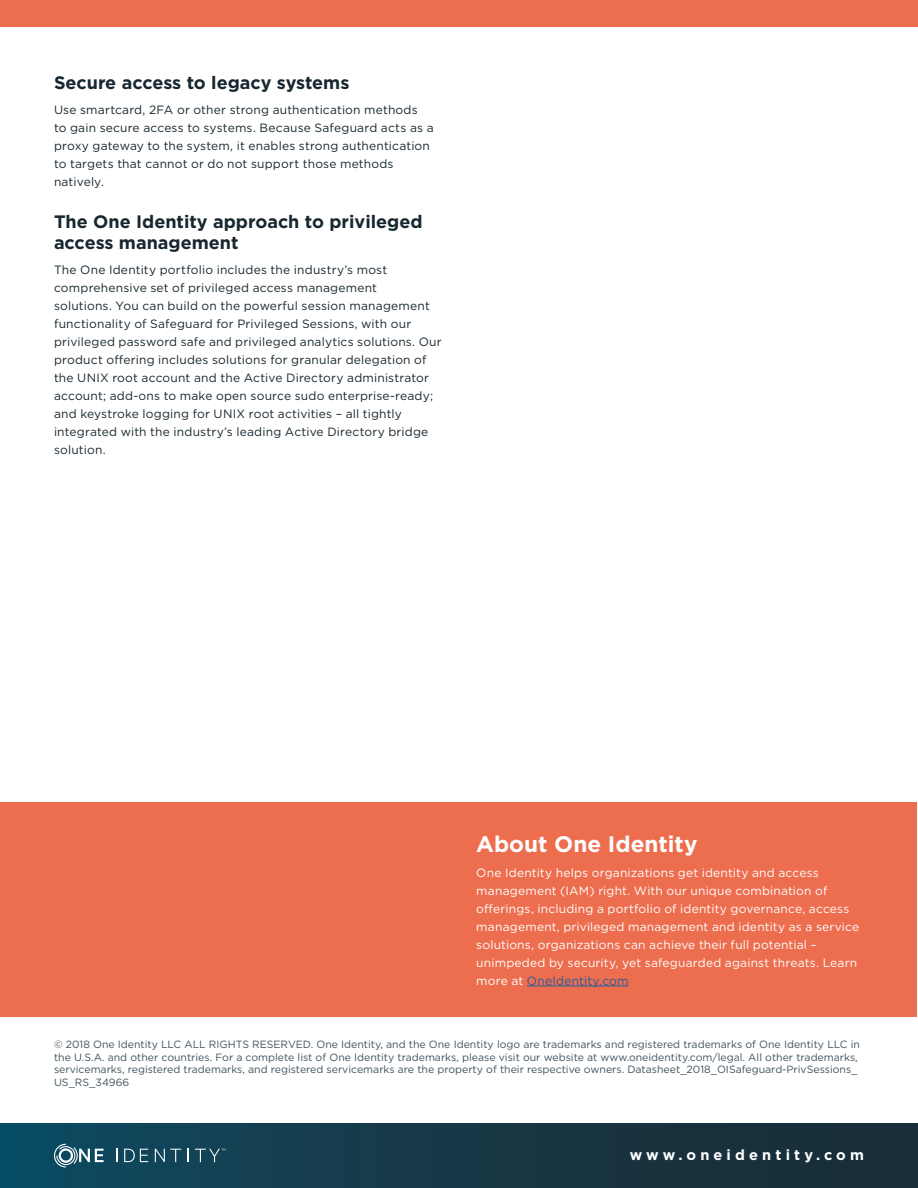
<style>
.page{position:relative;width:918px;height:1188px;background:#fff}
.page>*{position:absolute;margin:0;border:0;box-sizing:border-box;transform-origin:0 0}
.t1{font:700 22.5px "Gotham";color:#fff}
.t2{font:700 18px/21.6px "Gotham";color:#17272f}
.t3{font:700 14.55px "Gotham";letter-spacing:.285em;color:#fff}
.t4{font:12px/18px "Gotham";letter-spacing:.015em;color:#17272f}
.t5{font:12px/18px "Gotham";letter-spacing:.015em;color:#fff}
.t6{font:10.5px/12.6px "Gotham";color:#40535d}
.s1{color:#215e9e}
</style>
<div class="page">
<div style="left:0;top:1123px;width:918px;height:65px;background:linear-gradient(to right,#0e495f,#1b2a32)"></div>
<div style="left:0;top:0;width:918px;height:27px;background:#ed6e4e"></div>
<svg style="left:116px;top:1149px;width:2px;height:13px"></svg>
<svg style="left:124px;top:1149px;width:24px;height:13px"></svg>
<svg style="left:155px;top:1149px;width:26px;height:13px"></svg>
<svg style="left:187px;top:1149px;width:2px;height:13px"></svg>
<svg style="left:195px;top:1149px;width:31px;height:13px"></svg>
<svg style="left:54px;top:1144px;width:50px;height:23px"></svg>
<div style="left:1px;top:802px;width:916px;height:215px;background:#ed6e4e"></div>
<hr style="left:527px;top:986px;width:102px;height:1px;background:#215e9e">
<h2 class="t2" style="left:54px;top:72px;width:297px">Secure access to legacy systems</h2>
<p class="t4" style="left:54px;top:100px;width:381px">Use smartcard, 2FA or other strong authentication methods<br>to gain secure access to systems. Because Safeguard acts as a proxy gateway to the system, it enables strong authentication to targets that cannot or do not support those methods natively.</p>
<h2 class="t2" style="left:54px;top:210px;width:370px">The One Identity approach to privileged access management</h2>
<p class="t4" style="left:54px;top:260px;width:389px">The One Identity portfolio includes the industry’s most comprehensive set of privileged access management<br>solutions. You can build on the powerful session management functionality of Safeguard for Privileged Sessions, with our privileged password safe and privileged analytics solutions. Our product offering includes solutions for granular delegation of the UNIX root account and the Active Directory administrator account; add-ons to make open source sudo enterprise-ready; and keystroke logging for UNIX root activities – all tightly integrated with the industry’s leading Active Directory bridge solution.</p>
<h1 class="t1" style="left:476px;top:829px;width:223px">About One Identity</h1>
<p class="t5" style="left:476px;top:863px;width:385px">One Identity helps organizations get identity and access management (IAM) right. With our unique combination of offerings, including a portfolio of identity governance, access management, privileged management and identity as a service solutions, organizations can achieve their full potential – unimpeded by security, yet safeguarded against threats. Learn more at <span class="s1">OneIdentity.com</span></p>
<p class="t6" style="left:54px;top:1038px;width:807px">© 2018 One Identity LLC ALL RIGHTS RESERVED. One Identity, and the One Identity logo are trademarks and registered trademarks of One Identity LLC in the U.S.A. and other countries. For a complete list of One Identity trademarks, please visit our website at www.oneidentity.com/legal. All other trademarks, servicemarks, registered trademarks, and registered servicemarks are the property of their respective owners. Datasheet_2018_OISafeguard-PrivSessions_ US_RS_34966</p>
<p class="t3" style="left:630px;top:1146px;width:236px">www.oneidentity.com</p>
</div>
